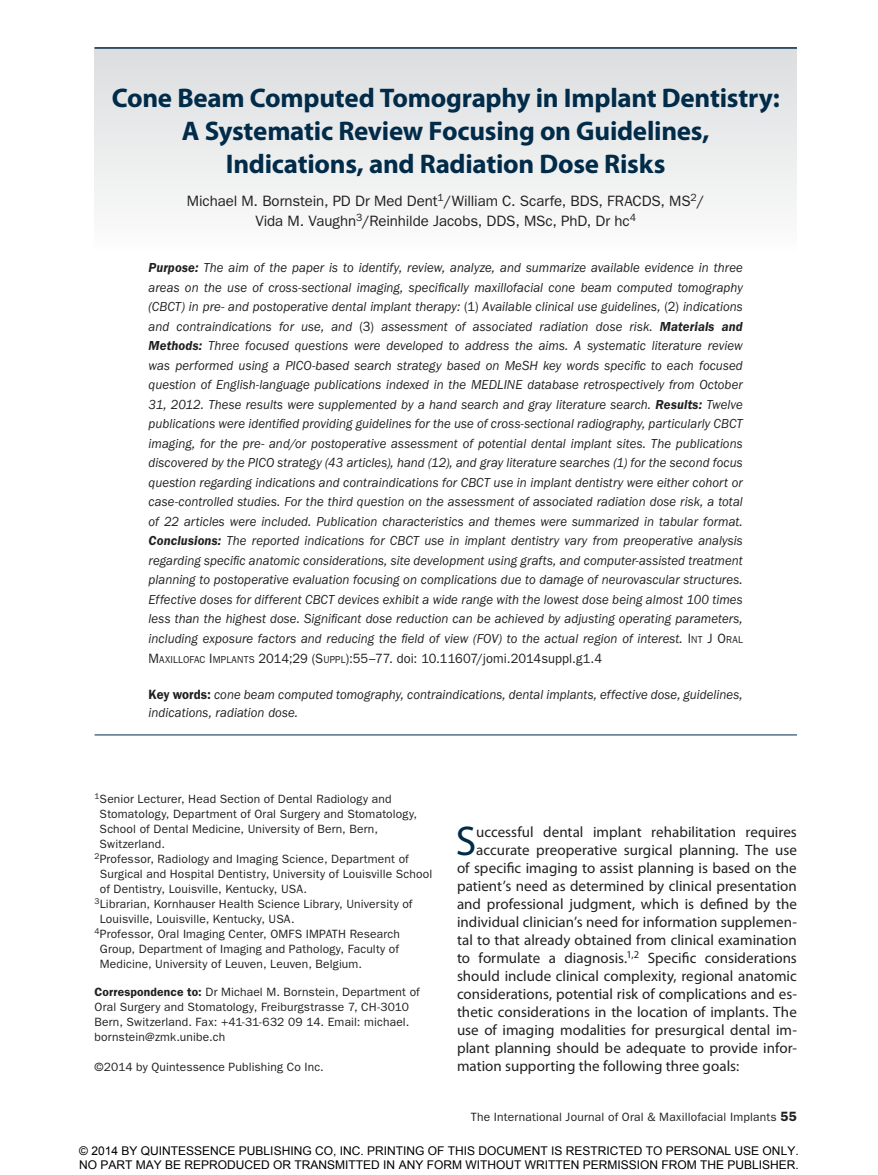
<style>
.page{position:relative;width:878px;height:1175px;background:#fff}
.page>*{position:absolute;margin:0;border:0;box-sizing:border-box;transform-origin:0 0}
.t1{font:41.7px "Myriad Pro";color:#002b49}
.t2{font:700 27px/33px "Myriad Pro";letter-spacing:-.01em;color:#002b49;text-align:center}
.t3{font:15px "Myriad Pro";color:#221f20}
.t4{font:15px/19.5px "ITC Franklin Gothic Std";letter-spacing:-.005em;color:#221f20;text-align:center}
.t5{font:italic 13.5px/19.5px "ITC Franklin Gothic Std";letter-spacing:.005em;color:#221f20;text-align:justify;scale:.95 1}
.t6{font:12px/15px "ITC Franklin Gothic Std";letter-spacing:.015em;color:#221f20}
.t7{font:12px/14.4px "Arial";color:#000}
.s1{font-weight:600}
.s2{font-style:normal}
.s3{font-style:normal;font-size:10.2px}
.s4{font-weight:600;font-style:normal}
.s5{font-weight:600;font-size:13.5px}
</style>
<div class="page">
<div style="left:94px;top:47px;width:702px;height:207px;background:linear-gradient(to bottom,#dbddde,#fdfdfd)"></div>
<hr style="left:94px;top:47px;width:702px;height:2px;background:#002b49">
<hr style="left:94px;top:734px;width:702px;height:1px;background:#002b49">
<h2 class="t2" style="left:112px;top:81px;width:669px">Cone Beam Computed Tomography in Implant Dentistry:<br>A Systematic Review Focusing on Guidelines,<br>Indications, and Radiation Dose Risks</h2>
<p class="t4" style="left:187px;top:192px;width:519px">Michael M. Bornstein, PD Dr Med Dent<sup>1</sup>/William C. Scarfe, BDS, FRACDS, MS<sup>2</sup>/<br>Vida M. Vaughn<sup>3</sup>/Reinhilde Jacobs, DDS, MSc, PhD, Dr hc<sup>4</sup></p>
<p class="t5" style="left:148px;top:258px;width:627px"><span class="s1">Purpose:</span> The aim of the paper is to identify, review, analyze, and summarize available evidence in three areas on the use of cross-sectional imaging, specifically maxillofacial cone beam computed tomography (CBCT) in pre- and postoperative dental implant therapy: <span class="s2">(1)</span> Available clinical use guidelines, <span class="s2">(2)</span> indications and contraindications for use, and <span class="s2">(3)</span> assessment of associated radiation dose risk. <span class="s1">Materials and Methods:</span> Three focused questions were developed to address the aims. A systematic literature review was performed using a PICO-based search strategy based on MeSH key words specific to each focused question of English-language publications indexed in the MEDLINE database retrospectively from October 31, 2012. These results were supplemented by a hand search and gray literature search. <span class="s1">Results:</span> Twelve publications were identified providing guidelines for the use of cross-sectional radiography, particularly CBCT imaging, for the pre- and/or postoperative assessment of potential dental implant sites. The publications discovered by the PICO strategy (43 articles), hand (12), and gray literature searches (1) for the second focus question regarding indications and contraindications for CBCT use in implant dentistry were either cohort or case-controlled studies. For the third question on the assessment of associated radiation dose risk, a total of 22 articles were included. Publication characteristics and themes were summarized in tabular format.<br><span class="s1">Conclusions:</span> The reported indications for CBCT use in implant dentistry vary from preoperative analysis regarding specific anatomic considerations, site development using grafts, and computer-assisted treatment planning to postoperative evaluation focusing on complications due to damage of neurovascular structures.<br>Effective doses for different CBCT devices exhibit a wide range with the lowest dose being almost 100 times less than the highest dose. Significant dose reduction can be achieved by adjusting operating parameters, including exposure factors and reducing the field of view (FOV) to the actual region of interest. <span class="s2">I</span><span class="s3">NT</span> <span class="s2">J O</span><span class="s3">RAL </span><span class="s2">M</span><span class="s3">AXI LLOFAC</span> <span class="s2">I</span><span class="s3">M PLANTS</span> <span class="s2">2014;29 (S</span><span class="s3">UPPL</span><span class="s2">):55–77.</span> <span class="s2">doi: 10.11607/jomi.2014suppl.g1.4</span></p>
<p class="t5" style="left:149px;top:685px;width:627px;line-height:18px"><span class="s4">Key words:</span> cone beam computed tomography, contraindications, dental implants, effective dose, guidelines, indications, radiation dose.</p>
<p class="t6" style="left:94px;top:791px;width:298px"><sup>1</sup>Senior Lecturer, Head Section of Dental Radiology and</p>
<p class="t6" style="left:100px;top:806px;width:319px">Stomatology, Department of Oral Surgery and Stomatology,</p>
<p class="t6" style="left:100px;top:821px;width:280px">School of Dental Medicine, University of Bern, Bern,</p>
<p class="t6" style="left:100px;top:836px;width:67px">Switzerland.</p>
<p class="t6" style="left:94px;top:851px;width:316px"><sup>2</sup>Professor, Radiology and Imaging Science, Department of</p>
<p class="t6" style="left:100px;top:866px;width:334px">Surgical and Hospital Dentistry, University of Louisville School</p>
<p class="t6" style="left:100px;top:881px;width:209px">of Dentistry, Louisville, Kentucky, USA.</p>
<p class="t6" style="left:94px;top:896px;width:319px"><sup>3</sup>Librarian, Kornhauser Health Science Library, University of</p>
<p class="t6" style="left:100px;top:911px;width:196px">Louisville, Louisville, Kentucky, USA.</p>
<p class="t6" style="left:94px;top:926px;width:307px"><sup>4</sup>Professor, Oral Imaging Center, OMFS IMPATH Research</p>
<p class="t6" style="left:100px;top:941px;width:301px">Group, Department of Imaging and Pathology, Faculty of</p>
<p class="t6" style="left:100px;top:956px;width:264px">Medicine, University of Leuven, Leuven, Belgium.</p>
<p class="t6" style="left:94px;top:985px;width:327px"><span class="s1">Correspondence to:</span> Dr Michael M. Bornstein, Department of Oral Surgery and Stomatology, Freiburgstrasse 7, CH-3010<br>Bern, Switzerland. Fax: +41-31-632 09 14. Email: michael. bornstein@zmk.unibe.ch</p>
<p class="t6" style="left:94px;top:1060px;width:231px">©2014 by Quintessence Publishing Co Inc.</p>
<h1 class="t1" style="left:455px;top:815px;width:22px">S</h1>
<p class="t3" style="left:476px;top:823px;width:322px">uccessful dental implant rehabilitation requires</p>
<p class="t3" style="left:476px;top:841px;width:322px">accurate preoperative surgical planning. The use</p>
<p class="t3" style="left:457px;top:859px;width:341px">of specific imaging to assist planning is based on the</p>
<p class="t3" style="left:457px;top:877px;width:341px">patient’s need as determined by clinical presentation</p>
<p class="t3" style="left:457px;top:895px;width:341px">and professional judgment, which is defined by the</p>
<p class="t3" style="left:457px;top:913px;width:341px">individual clinician’s need for information supplemen-</p>
<p class="t3" style="left:457px;top:931px;width:341px">tal to that already obtained from clinical examination</p>
<p class="t3" style="left:457px;top:949px;width:341px">to formulate a diagnosis.<sup>1,2</sup> Specific considerations</p>
<p class="t3" style="left:457px;top:967px;width:341px">should include clinical complexity, regional anatomic</p>
<p class="t3" style="left:457px;top:985px;width:341px">considerations, potential risk of complications and es-</p>
<p class="t3" style="left:457px;top:1003px;width:341px">thetic considerations in the location of implants. The</p>
<p class="t3" style="left:457px;top:1021px;width:341px">use of imaging modalities for presurgical dental im-</p>
<p class="t3" style="left:457px;top:1039px;width:341px">plant planning should be adequate to provide infor-</p>
<p class="t3" style="left:457px;top:1057px;width:283px">mation supporting the following three goals:</p>
<p class="t6" style="left:471px;top:1109px;width:327px">The International Journal of Oral &amp; Maxillofacial Implants <span class="s5">55</span></p>
<p class="t7" style="left:79px;top:1143px;width:721px">© 2014 BY QUINTESSENCE PUBLISHING CO, INC. PRINTING OF THIS DOCUMENT IS RESTRICTED TO PERSONAL USE ONLY.<br>NO PART MAY BE REPRODUCED OR TRANSMITTED IN ANY FORM WITHOUT WRITTEN PERMISSION FROM THE PUBLISHER.</p>
</div>
